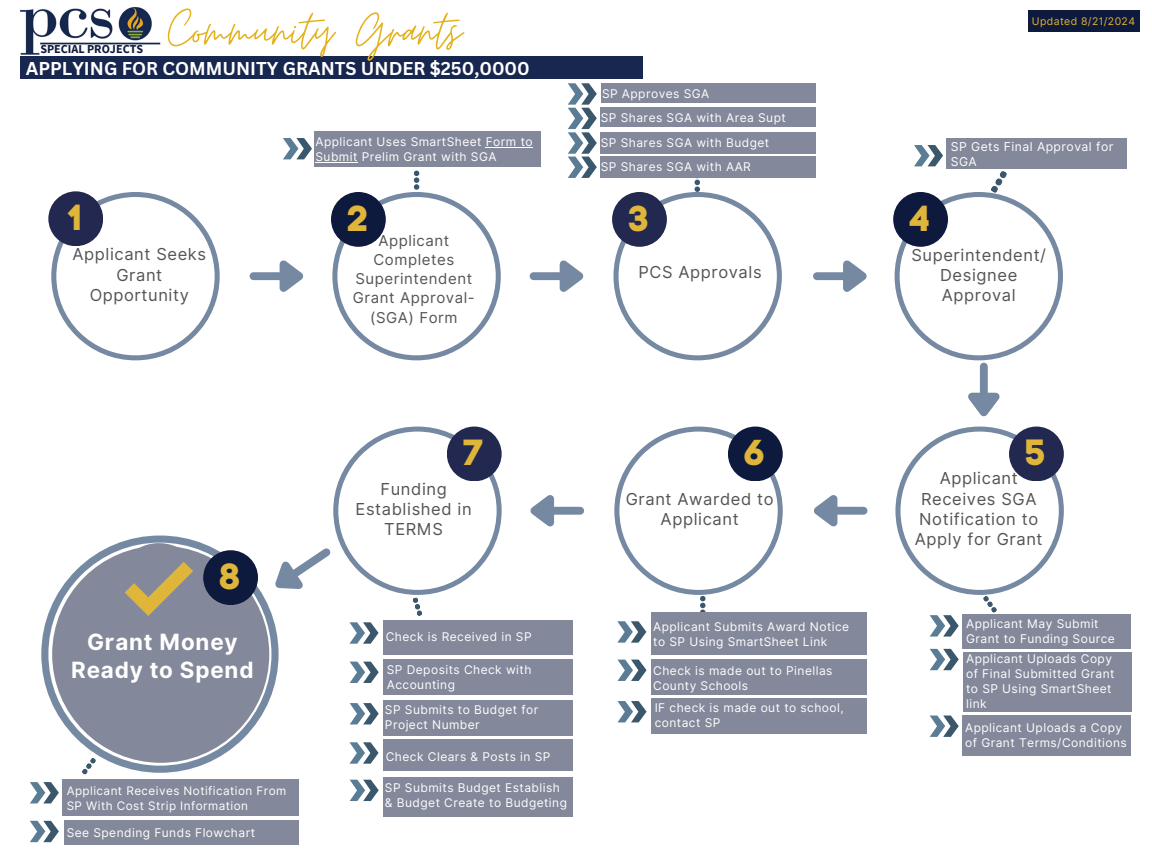
<style>
.page{position:relative;width:1152px;height:864px;background:#fff}
.page>*{position:absolute;margin:0;border:0;box-sizing:border-box;transform-origin:0 0}
.t1{font:59.1px "Moon Time";color:#e5b21b}
.t2{font:36px "Code Pro Bold LC";color:#dfb63a}
.t3{font:700 22.35px/27.3px "Inter";letter-spacing:.035em;color:#fff;text-align:center}
.t4{font:700 18px "Canva Sans";color:#fff}
.t5{font:16.5px/20.2px "Inter";letter-spacing:.035em;color:#545454;text-align:center}
.t6{font:15px/19.2px "Inter";letter-spacing:.035em;color:#545454;text-align:center}
.t7{font:12.15px/15.3px "Inter";letter-spacing:.04em;color:#fff}
.t8{font:12px/15px "Inter";letter-spacing:.04em;color:#fff}
.t9{font:700 12px "Source Sans Pro";color:#0f1a3e}
.t10{font:11.7px/14.7px "Inter";letter-spacing:.04em;color:#fff}
.t11{font:10.5px "Inter";letter-spacing:.035em;color:#dfb536}
</style>
<div class="page">
<svg style="left:51px;top:192px;width:169px;height:168px"></svg>
<div style="left:48px;top:191px;width:55px;height:55px;background:#22284f;border-radius:50%"></div>
<div style="left:253px;top:272px;width:27px;height:8px;background:#7689a2"></div>
<svg style="left:273px;top:260px;width:31px;height:32px"></svg>
<div style="left:534px;top:272px;width:26px;height:8px;background:#7689a2"></div>
<svg style="left:553px;top:260px;width:31px;height:32px"></svg>
<div style="left:817px;top:272px;width:26px;height:8px;background:#7689a2"></div>
<svg style="left:836px;top:260px;width:31px;height:32px"></svg>
<div style="left:837px;top:507px;width:27px;height:8px;background:#7689a2"></div>
<svg style="left:813px;top:495px;width:32px;height:32px"></svg>
<div style="left:980px;top:367px;width:8px;height:26px;background:#7689a2"></div>
<div style="left:554px;top:507px;width:26px;height:8px;background:#7689a2"></div>
<svg style="left:530px;top:495px;width:31px;height:32px"></svg>
<svg style="left:41px;top:536px;width:238px;height:237px"></svg>
<div style="left:52px;top:546px;width:217px;height:217px;background:#83889a;border-radius:50%"></div>
<svg style="left:116px;top:543px;width:86px;height:73px"></svg>
<div style="left:203px;top:550px;width:55px;height:55px;background:#0e193e;border-radius:50%"></div>
<svg style="left:614px;top:427px;width:169px;height:185px"></svg>
<div style="left:963px;top:652px;width:169px;height:60px;background:#83889a"></div>
<svg style="left:930px;top:649px;width:29px;height:21px"></svg>
<div style="left:600px;top:108px;width:215px;height:19px;background:#83889a"></div>
<svg style="left:332px;top:171px;width:169px;height:189px"></svg>
<div style="left:601px;top:83px;width:214px;height:20px;background:#83889a"></div>
<svg style="left:613px;top:178px;width:169px;height:182px"></svg>
<div style="left:947px;top:138px;width:180px;height:31px;background:#83889a"></div>
<svg style="left:895px;top:145px;width:168px;height:215px"></svg>
<div style="left:962px;top:615px;width:169px;height:34px;background:#83889a"></div>
<svg style="left:895px;top:386px;width:169px;height:251px"></svg>
<div style="left:63px;top:780px;width:236px;height:36px;background:#83889a"></div>
<svg style="left:30px;top:782px;width:29px;height:21px"></svg>
<svg style="left:81px;top:757px;width:16px;height:18px"></svg>
<div style="left:1028px;top:10px;width:112px;height:22px;background:#0e193e"></div>
<div style="left:315px;top:131px;width:226px;height:35px;background:#83889a"></div>
<svg style="left:283px;top:138px;width:29px;height:21px"></svg>
<div style="left:651px;top:612px;width:216px;height:42px;background:#83889a"></div>
<svg style="left:617px;top:621px;width:29px;height:22px"></svg>
<hr style="left:486px;top:147px;width:47px;height:1px;background:#fff">
<hr style="left:316px;top:162px;width:42px;height:1px;background:#fff">
<div style="left:383px;top:620px;width:190px;height:35px;background:#83889a"></div>
<svg style="left:253px;top:427px;width:249px;height:217px"></svg>
<img style="left:20px;top:7px;width:157px;height:50px">
<div style="left:40px;top:47px;width:122px;height:15px;background:#fff"></div>
<div style="left:20px;top:57px;width:623px;height:22px;background:#18274f"></div>
<div style="left:651px;top:659px;width:215px;height:36px;background:#83889a"></div>
<svg style="left:617px;top:660px;width:30px;height:21px"></svg>
<div style="left:651px;top:698px;width:216px;height:36px;background:#83889a"></div>
<svg style="left:617px;top:701px;width:30px;height:21px"></svg>
<div style="left:600px;top:132px;width:215px;height:22px;background:#83889a"></div>
<div style="left:383px;top:659px;width:190px;height:36px;background:#83889a"></div>
<svg style="left:349px;top:662px;width:30px;height:21px"></svg>
<div style="left:383px;top:700px;width:190px;height:36px;background:#83889a"></div>
<svg style="left:349px;top:703px;width:30px;height:21px"></svg>
<div style="left:383px;top:739px;width:190px;height:32px;background:#83889a"></div>
<svg style="left:349px;top:742px;width:30px;height:22px"></svg>
<div style="left:383px;top:777px;width:190px;height:39px;background:#83889a"></div>
<svg style="left:349px;top:780px;width:30px;height:21px"></svg>
<div style="left:600px;top:157px;width:215px;height:21px;background:#83889a"></div>
<svg style="left:568px;top:83px;width:29px;height:95px"></svg>
<div style="left:64px;top:821px;width:234px;height:24px;background:#83889a"></div>
<svg style="left:30px;top:821px;width:29px;height:21px"></svg>
<div style="left:962px;top:715px;width:169px;height:40px;background:#83889a"></div>
<svg style="left:929px;top:716px;width:30px;height:21px"></svg>
<p class="t1" style="left:168px;top:-5px;width:295px">Community Grants</p>
<p class="t4" style="left:26px;top:56px;width:506px">APPLYING FOR COMMUNITY GRANTS UNDER $250,0000</p>
<p class="t9" style="left:40px;top:42px;width:104px">SPECIAL PROJECTS</p>
<p class="t8" style="left:316px;top:134px;width:219px">Applicant Uses SmartSheet Form to<br>Submit Prelim Grant with SGA</p>
<p class="t8" style="left:602px;top:87px;width:109px">SP Approves SGA</p>
<p class="t8" style="left:601px;top:110px;width:187px">SP Shares SGA with Area Supt</p>
<p class="t8" style="left:601px;top:135px;width:170px">SP Shares SGA with Budget</p>
<p class="t8" style="left:601px;top:159px;width:152px">SP Shares SGA with AAR</p>
<h1 class="t2" style="left:69px;top:196px;width:16px">1</h1>
<p class="t2" style="left:629px;top:196px;width:22px">3</p>
<p class="t2" style="left:348px;top:196px;width:23px">2</p>
<p class="t5" style="left:72px;top:244px;width:135px">Applicant Seeks<br>Grant<br>Opportunity</p>
<p class="t6" style="left:353px;top:231px;width:123px">Applicant<br>Completes<br>Superintendent<br>Grant Approval-(SGA) Form</p>
<p class="t5" style="left:638px;top:261px;width:125px">PCS Approvals</p>
<p class="t11" style="left:1032px;top:15px;width:105px">Updated 8/21/2024</p>
<p class="t2" style="left:910px;top:196px;width:23px">4</p>
<p class="t7" style="left:951px;top:139px;width:164px">SP Gets Final Approval for<br>SGA</p>
<p class="t5" style="left:911px;top:245px;width:136px">Superintendent/<br>Designee<br>Approval</p>
<h6 class="t2" style="left:464px;top:431px;width:22px">7</h6>
<h3 class="t2" style="left:1026px;top:431px;width:22px">5</h3>
<p class="t2" style="left:745px;top:431px;width:23px">6</p>
<p class="t2" style="left:220px;top:555px;width:23px">8</p>
<p class="t3" style="left:71px;top:629px;width:184px">Grant Money<br>Ready to Spend</p>
<p class="t10" style="left:67px;top:784px;width:221px">Applicant Receives Notification From<br>SP With Cost Strip Information</p>
<p class="t8" style="left:67px;top:825px;width:190px">See Spending Funds Flowchart</p>
<p class="t5" style="left:356px;top:479px;width:118px">Funding<br>Established in<br>TERMS</p>
<p class="t8" style="left:386px;top:629px;width:147px">Check is Received in SP</p>
<p class="t8" style="left:387px;top:662px;width:146px">SP Deposits Check with<br>Accounting</p>
<p class="t8" style="left:385px;top:702px;width:155px">SP Submits to Budget for<br>Project Number</p>
<p class="t8" style="left:386px;top:749px;width:166px">Check Clears &amp; Posts in SP</p>
<p class="t8" style="left:385px;top:780px;width:184px">SP Submits Budget Establish &amp; Budget Create to Budgeting</p>
<p class="t5" style="left:626px;top:489px;width:150px">Grant Awarded to<br>Applicant</p>
<p class="t8" style="left:653px;top:619px;width:198px">Applicant Submits Award Notice to SP Using SmartSheet Link</p>
<p class="t8" style="left:653px;top:663px;width:181px">Check is made out to Pinellas<br>County Schools</p>
<p class="t8" style="left:655px;top:700px;width:191px">IF check is made out to school, contact SP</p>
<p class="t5" style="left:915px;top:468px;width:129px">Applicant<br>Receives SGA<br>Notification to<br>Apply for Grant</p>
<p class="t8" style="left:966px;top:616px;width:150px">Applicant May Submit<br>Grant to Funding Source</p>
<p class="t8" style="left:966px;top:651px;width:150px">Applicant Uploads Copy of Final Submitted Grant to SP Using SmartSheet link</p>
<p class="t8" style="left:965px;top:720px;width:163px">Applicant Uploads a Copy of Grant Terms/Conditions</p>
</div>
